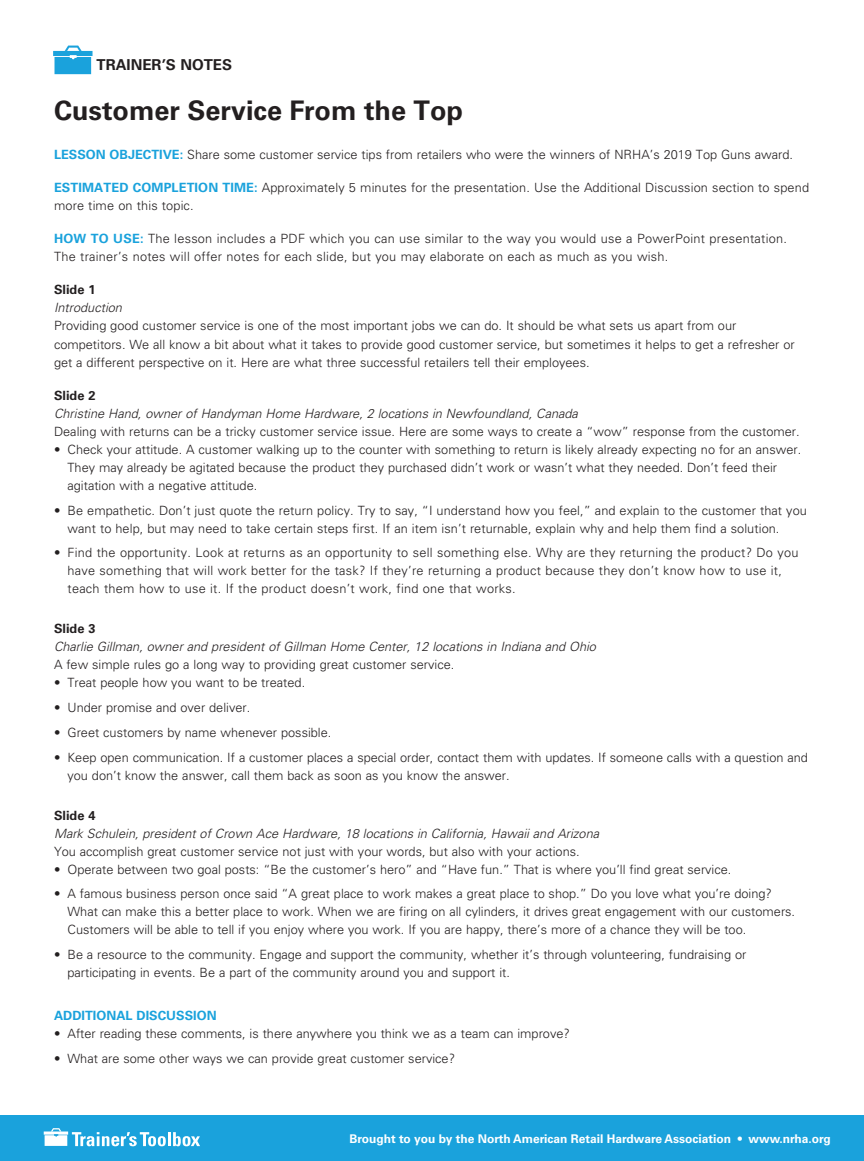
<style>
.page{position:relative;width:864px;height:1161px;background:#fff}
.page>*{position:absolute;margin:0;border:0;box-sizing:border-box;transform-origin:0 0}
.t1{font:700 27px "Univers LT Std";color:#231f20}
.t2{font:700 15px "Univers LT Std";color:#231f20}
.t3{font:300 12.75px/18px "Univers LT Std";color:#231f20}
.t4{font:300 12.75px/18px "Univers LT Std";letter-spacing:.02em;color:#231f20}
.t5{font:italic 300 12.75px "Univers LT Std";color:#231f20}
.t6{font:700 12.75px "Univers LT Std";color:#231f20}
.t7{font:700 12.75px "Univers LT Std";color:#1aa2dc}
.t8{font:700 12px "Univers LT Std";color:#fff}
.s1{font-weight:700;color:#1aa2dc}
.s2{font-weight:400}
</style>
<div class="page">
<div style="left:0;top:1116px;width:864px;height:45px;background:#1aa2dc"></div>
<hr style="left:168px;top:1132px;width:3px;height:14px;background:#fff">
<svg style="left:173px;top:1132px;width:27px;height:14px"></svg>
<svg style="left:44px;top:1128px;width:122px;height:18px"></svg>
<svg style="left:53px;top:46px;width:40px;height:28px"></svg>
<p class="t2" style="left:97px;top:56px;width:137px">TRAINER’S NOTES</p>
<h1 class="t1" style="left:54px;top:95px;width:411px">Customer Service From the Top</h1>
<p class="t3" style="left:54px;top:145px;width:741px"><span class="s1">LESSON OBJECTIVE:</span> Share some customer service tips from retailers who were the winners of NRHA’s 2019 Top Guns award.</p>
<p class="t3" style="left:54px;top:178px;width:757px"><span class="s1">ESTIMATED COMPLETION TIME:</span> Approximately 5 minutes for the presentation. Use the Additional Discussion section to spend more time on this topic.</p>
<p class="t4" style="left:54px;top:230px;width:735px"><span class="s1">HOW TO USE:</span> The lesson includes a PDF which you can use similar to the way you would use a PowerPoint presentation.<br>The trainer’s notes will offer notes for each slide, but you may elaborate on each as much as you wish.</p>
<p class="t6" style="left:54px;top:283px;width:43px">Slide 1</p>
<p class="t5" style="left:54px;top:300px;width:70px">Introduction</p>
<p class="t3" style="left:54px;top:317px;width:742px">Providing good customer service is one of the most important jobs we can do. It should be what sets us apart from our competitors. We all know a bit about what it takes to provide good customer service, but sometimes it helps to get a refresher or get a different perspective on it. Here are what three successful retailers tell their employees.</p>
<p class="t6" style="left:54px;top:388px;width:43px">Slide 2</p>
<p class="t5" style="left:54px;top:406px;width:525px">Christine Hand, owner of Handyman Home Hardware, 2 locations in Newfoundland, Canada</p>
<p class="t3" style="left:54px;top:422px;width:747px">Dealing with returns can be a tricky customer service issue. Here are some ways to create a “wow” response from the customer.</p>
<p class="t3" style="left:68px;top:440px;width:735px;text-indent:-14px">• Check your attitude. A customer walking up to the counter with something to return is likely already expecting no for an answer.<br>They may already be agitated because the product they purchased didn’t work or wasn’t what they needed. Don’t feed their agitation with a negative attitude.</p>
<p class="t3" style="left:68px;top:501px;width:741px;text-indent:-14px">• Be empathetic. Don’t just quote the return policy. Try to say, “I understand how you feel,” and explain to the customer that you want to help, but may need to take certain steps first. If an item isn’t returnable, explain why and help them find a solution.</p>
<p class="t4" style="left:68px;top:544px;width:732px;text-indent:-14px">• Find the opportunity. Look at returns as an opportunity to sell something else. Why are they returning the product? Do you have something that will work better for the task? If they’re returning a product because they don’t know how to use it, teach them how to use it. If the product doesn’t work, find one that works.</p>
<p class="t6" style="left:54px;top:621px;width:43px">Slide 3</p>
<p class="t5" style="left:54px;top:639px;width:544px">Charlie Gillman, owner and president of Gillman Home Center, 12 locations in Indiana and Ohio</p>
<p class="t3" style="left:54px;top:656px;width:402px">A few simple rules go a long way to providing great customer service.</p>
<p class="t3" style="left:54px;top:674px;width:253px">• Treat people how you want to be treated.</p>
<p class="t3" style="left:54px;top:699px;width:198px">• Under promise and over deliver.</p>
<p class="t3" style="left:54px;top:723px;width:279px">• Greet customers by name whenever possible.</p>
<p class="t3" style="left:68px;top:748px;width:742px;text-indent:-14px">• Keep open communication. If a customer places a special order, contact them with updates. If someone calls with a question and you don’t know the answer, call them back as soon as you know the answer.</p>
<p class="t6" style="left:54px;top:808px;width:43px">Slide 4</p>
<p class="t5" style="left:54px;top:825px;width:547px">Mark Schulein, president of Crown Ace Hardware, 18 locations in California, Hawaii and Arizona</p>
<p class="t3" style="left:54px;top:842px;width:527px">You accomplish great customer service not just with your words, but also with your actions.</p>
<p class="t3" style="left:54px;top:860px;width:679px">• Operate between two goal posts: “Be the customer’s hero” and “Have fun.” That is where you’ll find great service.</p>
<p class="t3" style="left:68px;top:885px;width:729px;text-indent:-14px">• A famous business person once said “A great place to work makes a great place to shop.” Do you love what you’re doing?<br>What can make this a better place to work. When we are firing on all cylinders, it drives great engagement with our customers.<br>Customers will be able to tell if you enjoy where you work. If you are happy, there’s more of a chance they will be too.</p>
<p class="t3" style="left:68px;top:946px;width:680px;text-indent:-14px">• Be a resource to the community. Engage and support the community, whether it’s through volunteering, fundraising or participating in events. Be a part of the community around you and support it.</p>
<p class="t7" style="left:54px;top:1008px;width:164px">ADDITIONAL DISCUSSION</p>
<p class="t3" style="left:54px;top:1024px;width:517px">• After reading these comments, is there anywhere you think we as a team can improve?</p>
<p class="t3" style="left:54px;top:1049px;width:403px">• What are some other ways we can provide great customer service?</p>
<p class="t8" style="left:349px;top:1132px;width:483px">Brought to you by the North American Retail Hardware Association <span class="s2">•</span> www.nrha.org</p>
</div>
